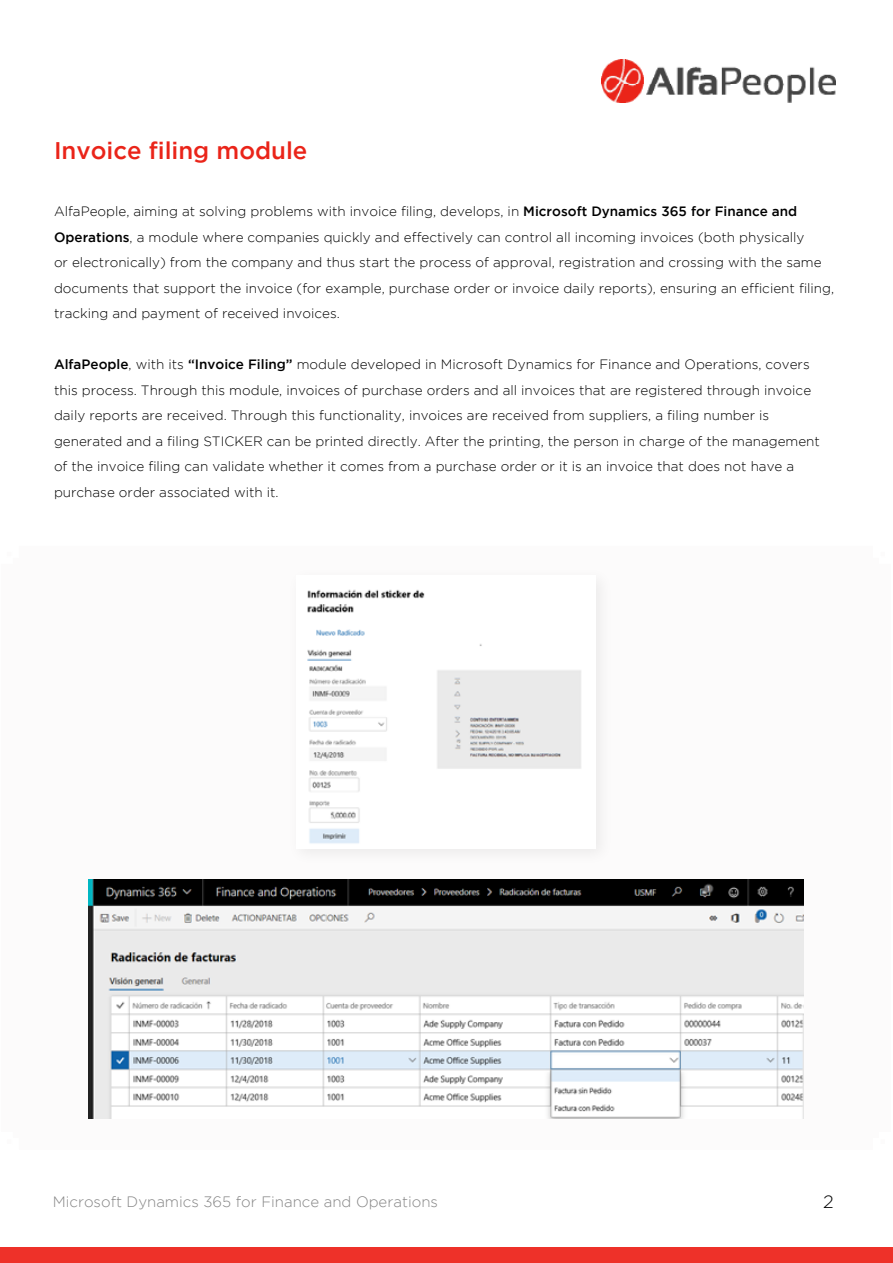
<style>
.page{position:relative;width:893px;height:1263px;background:#fff}
.page>*{position:absolute;margin:0;border:0;box-sizing:border-box;transform-origin:0 0}
.t1{font:500 24px "Gotham";color:#ea2419}
.t2{font:300 18px "Gotham";color:#000}
.t3{font:300 15px "Gotham";color:#858585}
.t4{font:300 13.5px/25.5px "Gotham";color:#000}
.s1{font-weight:500}
</style>
<div class="page">
<div style="left:0;top:1247px;width:893px;height:16px;background:#ee3129"></div>
<img style="left:602px;top:59px;width:233px;height:43px">
<div style="left:287px;top:566px;width:327px;height:301px;background:#fcfbfb"></div>
<img style="left:307px;top:589px;width:274px;height:254px">
<img style="left:88px;top:879px;width:716px;height:239px">
<h1 class="t1" style="left:54px;top:137px;width:255px">Invoice filing module</h1>
<p class="t4" style="left:54px;top:198px;width:782px">AlfaPeople, aiming at solving problems with invoice filing, develops, in <span class="s1">Microsoft Dynamics 365 for Finance and Operations</span>, a module where companies quickly and effectively can control all incoming invoices (both physically<br>or electronically) from the company and thus start the process of approval, registration and crossing with the same documents that support the invoice (for example, purchase order or invoice daily reports), ensuring an efficient filing, tracking and payment of received invoices.</p>
<p class="t4" style="left:54px;top:351px;width:767px"><span class="s1">AlfaPeople</span>, with its <span class="s1">“Invoice Filing”</span> module developed in Microsoft Dynamics for Finance and Operations, covers this process. Through this module, invoices of purchase orders and all invoices that are registered through invoice daily reports are received. Through this functionality, invoices are received from suppliers, a filing number is generated and a filing STICKER can be printed directly. After the printing, the person in charge of the management of the invoice filing can validate whether it comes from a purchase order or it is an invoice that does not have a purchase order associated with it.</p>
<p class="t3" style="left:53px;top:1193px;width:387px">Microsoft Dynamics 365 for Finance and Operations</p>
<h2 class="t2" style="left:823px;top:1192px;width:12px">2</h2>
</div>
